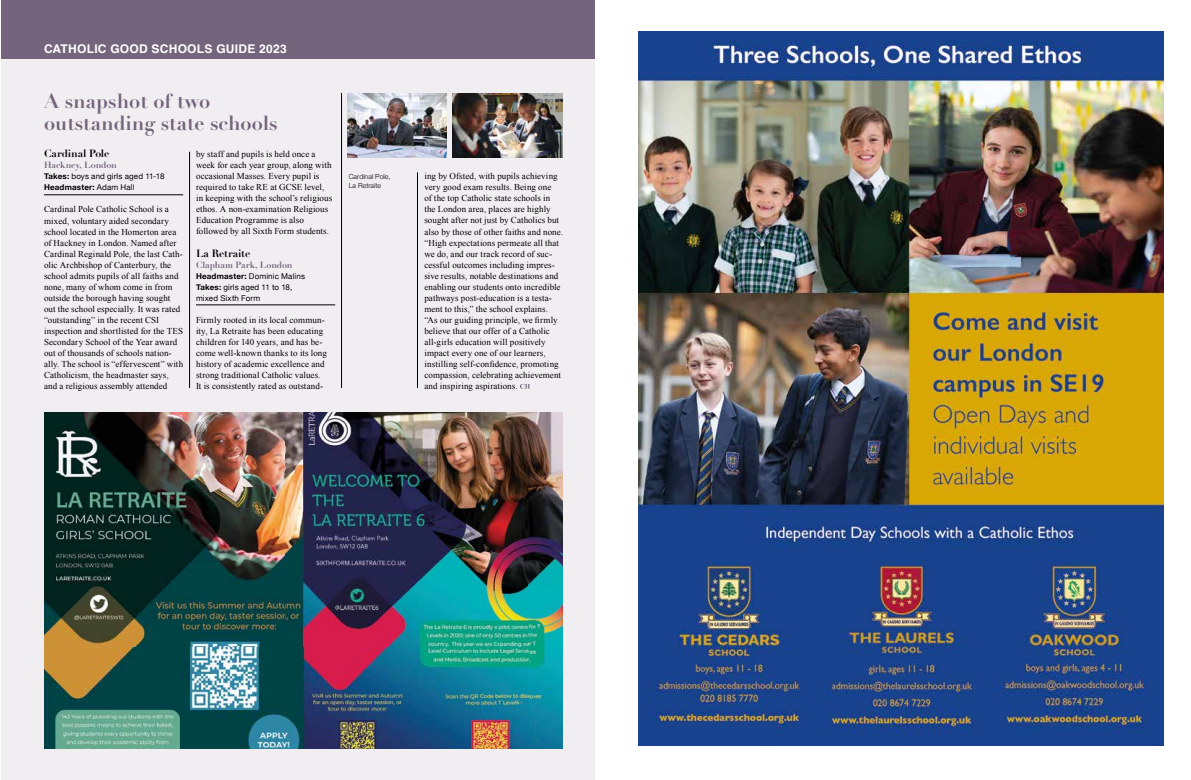
<style>
.page{position:relative;width:1191px;height:780px;background:#fff}
.page>*{position:absolute;margin:0;border:0;box-sizing:border-box;transform-origin:0 0}
.t1{font:700 20px/22px "Didot LT Pro";color:#74647c}
.t2{font:700 12px "Helvetica";letter-spacing:.02em;color:#fff}
.t3{font:700 10.5px "Didot LT Pro";letter-spacing:-.005em;color:#000}
.t4{font:9px/11px "Times New Roman";letter-spacing:.01em;color:#000}
.t5{font:700 9px "Didot LT Pro";letter-spacing:-.015em;color:#74647c}
.t6{font:8px/11px "Helvetica Neue";letter-spacing:.015em;color:#000}
.t7{font:300 7px/9px "Helvetica Neue";color:#000}
.s1{font-weight:700}
</style>
<div class="page">
<div style="left:2px;top:0;width:595px;height:780px;background:#f1eef1"></div>
<hr style="left:196px;top:305px;width:139px;height:1px;background:#000">
<img style="left:44px;top:412px;width:519px;height:336px">
<img style="left:452px;top:94px;width:111px;height:63px">
<img style="left:348px;top:94px;width:98px;height:63px">
<hr style="left:44px;top:195px;width:139px;height:1px;background:#000">
<svg style="left:520px;top:384px;width:10px;height:4px"></svg>
<hr style="left:189px;top:152px;width:1px;height:236px;background:#000">
<hr style="left:341px;top:93px;width:1px;height:295px;background:#000">
<hr style="left:417px;top:172px;width:1px;height:216px;background:#000">
<div style="left:2px;top:0;width:595px;height:58px;background:#74647c"></div>
<div style="left:596px;top:0;width:595px;height:780px;background:#fff"></div>
<img style="left:638px;top:31px;width:525px;height:715px">
<h2 class="t2" style="left:44px;top:41px;width:244px">CATHOLIC GOOD SCHOOLS GUIDE 2023</h2>
<h1 class="t1" style="left:44px;top:90px;width:235px">A snapshot of two outstanding state schools</h1>
<p class="t3" style="left:44px;top:147px;width:67px">Cardinal Pole</p>
<p class="t5" style="left:44px;top:160px;width:74px">Hackney, London</p>
<p class="t6" style="left:44px;top:171px;width:122px"><span class="s1">Takes:</span> boys and girls aged 11-18<br><span class="s1">Headmaster:</span> Adam Hall</p>
<p class="t4" style="left:44px;top:204px;width:141px">Cardinal Pole Catholic School is a mixed, voluntary aided secondary school located in the Homerton area of Hackney in London. Named after Cardinal Reginald Pole, the last Cath&shy;olic Archbishop of Canterbury, the school admits pupils of all faiths and none, many of whom come in from outside the borough having sought out the school especially. It was rated “outstanding” in the recent CSI inspection and shortlisted for the TES Secondary School of the Year award out of thousands of schools nation&shy;ally. The school is “effervescent” with Catholicism, the headmaster says, and a religious assembly attended</p>
<p class="t4" style="left:196px;top:149px;width:138px">by staff and pupils is held once a week for each year group, along with occasional Masses. Every pupil is required to take RE at GCSE level, in keeping with the school’s religious ethos. A non-examination Religious Education Programme is also followed by all Sixth Form students.</p>
<p class="t3" style="left:196px;top:246px;width:56px">La Retraite</p>
<p class="t5" style="left:196px;top:259px;width:98px">Clapham Park, London</p>
<p class="t6" style="left:196px;top:270px;width:110px"><span class="s1">Headmaster:</span> Dominic Malins<br><span class="s1">Takes:</span> girls aged 11 to 18, mixed Sixth Form</p>
<p class="t4" style="left:196px;top:314px;width:132px">Firmly rooted in its local commun&shy;ity, La Retraite has been educating children for 140 years, and has be&shy;come well-known thanks to its long history of academic excellence and strong traditional Catholic values.<br>It is consistently rated as outstand-</p>
<p class="t7" style="left:349px;top:172px;width:43px">Cardinal Pole,<br>La Retraite</p>
<p class="t4" style="left:424px;top:171px;width:140px">ing by Ofsted, with pupils achieving very good exam results. Being one<br>of the top Catholic state schools in the London area, places are highly sought after not just by Catholics but also by those of other faiths and none. “High expectations permeate all that we do, and our track record of suc&shy;cessful outcomes including impres&shy;sive results, notable destinations and enabling our students onto incredible pathways post-education is a testa&shy;ment to this,” the school explains. “As our guiding principle, we firmly believe that our offer of a Catholic all-girls education will positively impact every one of our learners, instilling self-confidence, promoting compassion, celebrating achievement and inspiring aspirations.</p>
</div>
